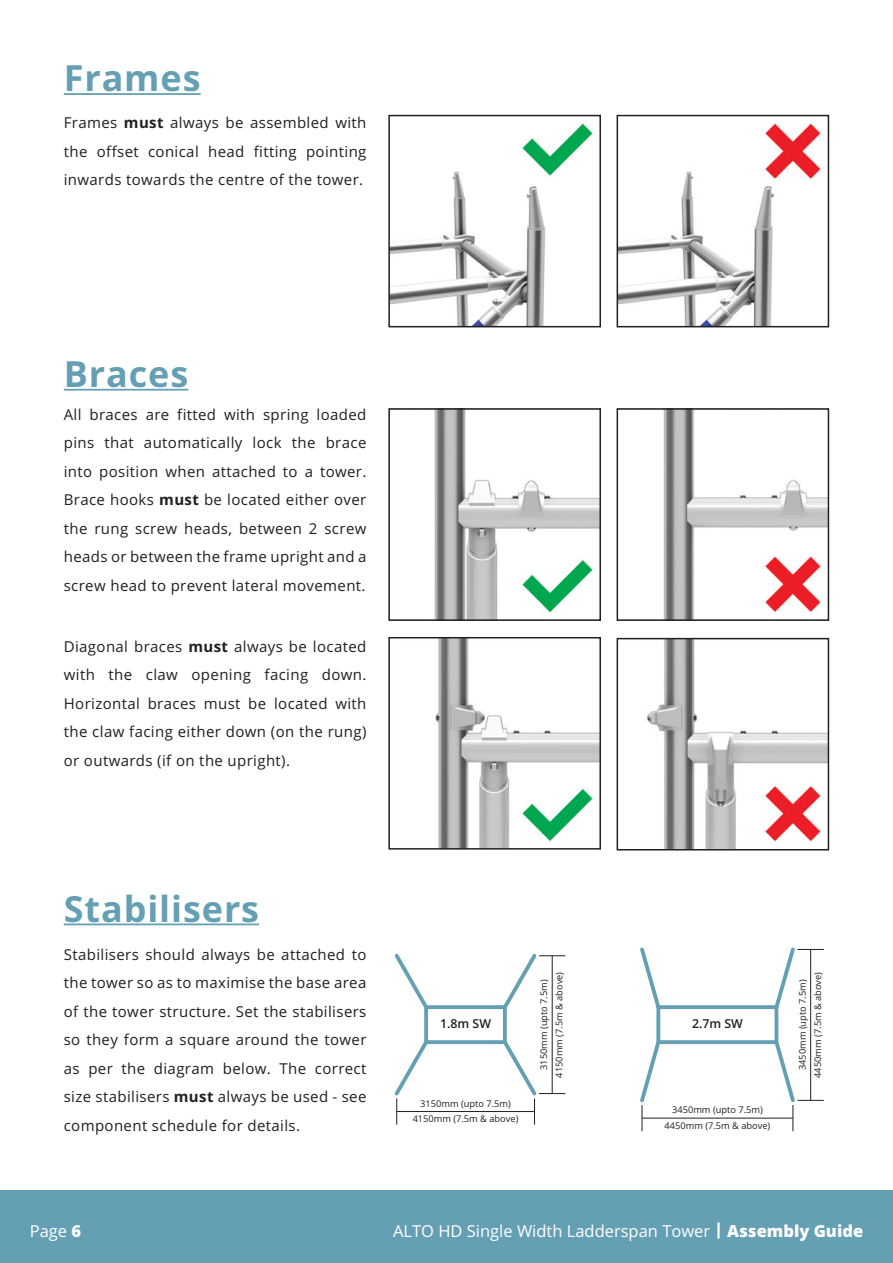
<style>
.page{position:relative;width:893px;height:1263px;background:#fff}
.page>*{position:absolute;margin:0;border:0;box-sizing:border-box;transform-origin:0 0}
.t1{font:700 36px "Open Sans";letter-spacing:.025em;color:#659fb3}
.t2{font:16.5px "Open Sans";color:#fff}
.t3{font:15px/28.5px "Open Sans";letter-spacing:.025em;color:#231f20;text-align:justify}
.t4{font:600 12.3px "Open Sans";color:#231f20}
.t5{font:9.3px/15.5px "Open Sans";color:#231f20;text-align:center}
.s1{font-weight:700}
.s2{font-weight:800}
</style>
<div class="page">
<div style="left:0;top:1191px;width:893px;height:72px;background:#659fb3"></div>
<hr style="left:64px;top:93px;width:137px;height:2px;background:#659fb3">
<hr style="left:64px;top:389px;width:124px;height:2px;background:#659fb3">
<hr style="left:64px;top:923px;width:195px;height:2px;background:#659fb3">
<div style="left:424px;top:1005px;width:83px;height:39px;border:4px solid #659fb3"></div>
<svg style="left:394px;top:954px;width:37px;height:58px"></svg>
<svg style="left:500px;top:953px;width:65px;height:59px"></svg>
<hr style="left:552px;top:956px;width:1px;height:138px;background:#231f20">
<div style="left:656px;top:1005px;width:122px;height:39px;border:4px solid #659fb3"></div>
<svg style="left:640px;top:947px;width:23px;height:65px"></svg>
<svg style="left:772px;top:947px;width:52px;height:65px"></svg>
<hr style="left:810px;top:949px;width:1px;height:151px;background:#231f20">
<svg style="left:394px;top:1037px;width:37px;height:88px"></svg>
<svg style="left:500px;top:1037px;width:65px;height:88px"></svg>
<hr style="left:397px;top:1111px;width:137px;height:1px;background:#231f20">
<svg style="left:640px;top:1037px;width:23px;height:94px"></svg>
<svg style="left:772px;top:1037px;width:52px;height:94px"></svg>
<hr style="left:642px;top:1118px;width:151px;height:1px;background:#231f20">
<img style="left:646px;top:641px;width:180px;height:206px">
<div style="left:617px;top:638px;width:212px;height:212px;border:2px solid #231f20"></div>
<img style="left:435px;top:640px;width:163px;height:206px">
<div style="left:388px;top:637px;width:213px;height:212px;border:2px solid #231f20"></div>
<img style="left:434px;top:411px;width:164px;height:207px">
<div style="left:388px;top:408px;width:213px;height:213px;border:2px solid #231f20"></div>
<img style="left:663px;top:411px;width:163px;height:207px">
<div style="left:617px;top:408px;width:212px;height:213px;border:2px solid #231f20"></div>
<img style="left:620px;top:122px;width:203px;height:202px">
<div style="left:617px;top:115px;width:212px;height:212px;border:2px solid #231f20"></div>
<img style="left:391px;top:121px;width:202px;height:203px">
<div style="left:388px;top:115px;width:213px;height:212px;border:2px solid #231f20"></div>
<p class="t1" style="left:64px;top:64px;width:138px">Frames</p>
<p class="t3" style="left:64px;top:109px;width:304px">Frames <span class="s1">must</span> always be assembled with the offset conical head fitting pointing inwards towards the centre of the tower.</p>
<p class="t1" style="left:64px;top:360px;width:126px">Braces</p>
<p class="t3" style="left:64px;top:400px;width:304px">All braces are fitted with spring loaded pins that automatically lock the brace into position when attached to a tower.<br>Brace hooks <span class="s1">must</span> be located either over the rung screw heads, between 2 screw heads or between the frame upright and a screw head to prevent lateral movement.</p>
<p class="t3" style="left:64px;top:632px;width:304px">Diagonal braces <span class="s1">must</span> always be located with the claw opening facing down.<br>Horizontal braces must be located with the claw facing either down (on the rung) or outwards (if on the upright).</p>
<p class="t1" style="left:64px;top:894px;width:197px">Stabilisers</p>
<p class="t3" style="left:64px;top:940px;width:304px">Stabilisers should always be attached to the tower so as to maximise the base area of the tower structure. Set the stabilisers so they form a square around the tower as per the diagram below. The correct size stabilisers <span class="s1">must</span> always be used - see component schedule for details.</p>
<p class="t4" style="left:440px;top:1017px;width:52px">1.8m SW</p>
<p class="t5" style="left:536px;top:1077px;width:107px;rotate:-90deg">3150mm (upto 7.5m)<br>4150mm (7.5m &amp; above)</p>
<p class="t4" style="left:692px;top:1017px;width:52px">2.7m SW</p>
<p class="t5" style="left:413px;top:1095px;width:107px">3150mm (upto 7.5m)<br>4150mm (7.5m &amp; above)</p>
<p class="t5" style="left:665px;top:1102px;width:107px">3450mm (upto 7.5m)<br>4450mm (7.5m &amp; above)</p>
<p class="t5" style="left:795px;top:1078px;width:107px;rotate:-90deg">3450mm (upto 7.5m)<br>4450mm (7.5m &amp; above)</p>
<p class="t2" style="left:30px;top:1221px;width:53px">Page <span class="s2">6</span></p>
<p class="t2" style="left:393px;top:1221px;width:472px">ALTO HD Single Width Ladderspan Tower <span class="s2">| Assembly Guide</span></p>
</div>
